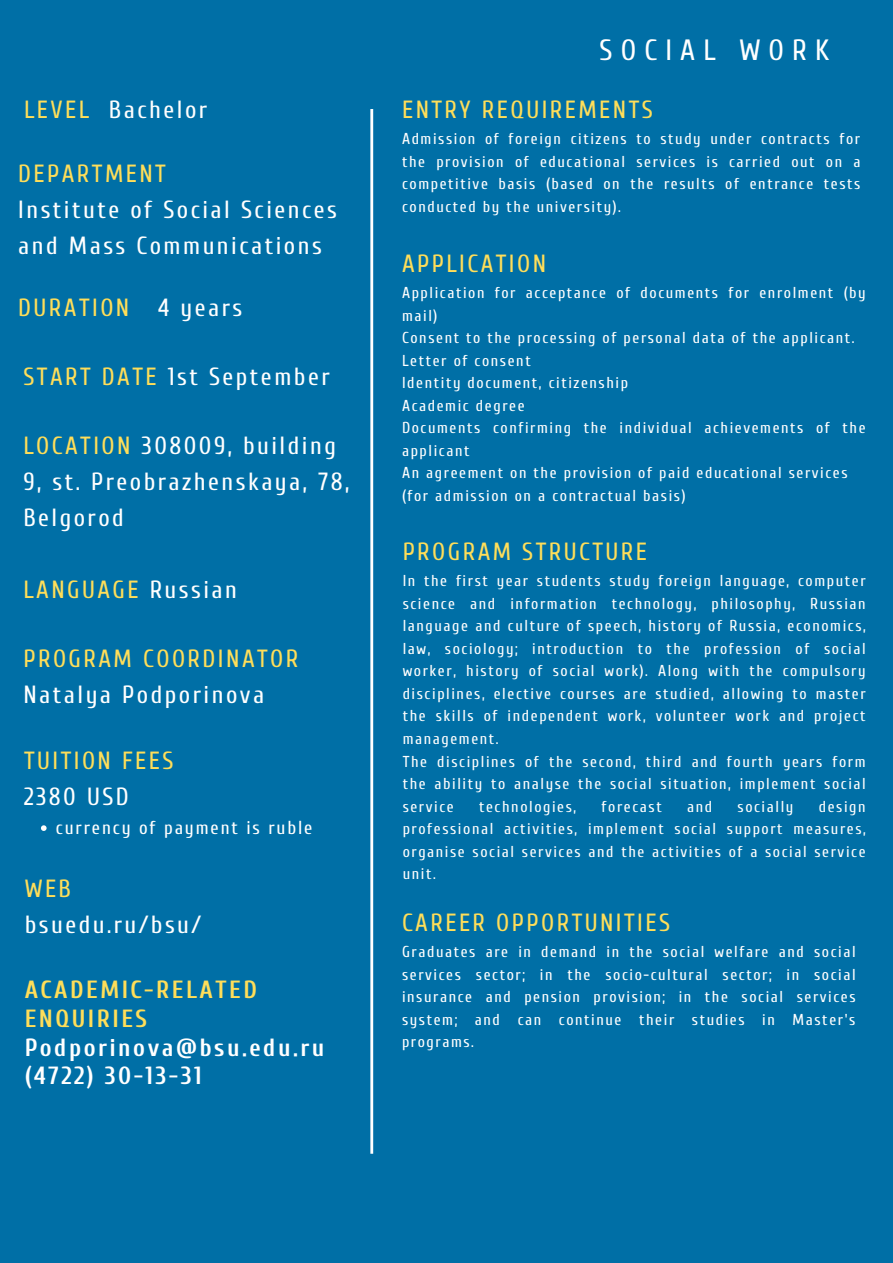
<style>
.page{position:relative;width:893px;height:1263px;background:#006fa6}
.page>*{position:absolute;margin:0;border:0;box-sizing:border-box;transform-origin:0 0}
.t1{font:29.25px "Cuprum";letter-spacing:.28em;color:#fff}
.t2{font:24.75px/36px "Cuprum";letter-spacing:.1em;color:#fff}
.t3{font:24.75px "Cuprum";letter-spacing:.1em;color:#ffde59}
.t4{font:700 24.75px/28.7px "Cuprum";letter-spacing:.1em;color:#fff}
.t5{font:700 24.75px/28.7px "Cuprum";letter-spacing:.1em;color:#ffde59}
.t6{font:24.75px "Cuprum";letter-spacing:.1em;color:#fefefe}
.t7{font:18.75px "Cuprum";letter-spacing:.1em;color:#fff}
.t8{font:15.75px/22.5px "Cuprum";letter-spacing:.1em;color:#fff;text-align:justify}
.t9{font:15.75px/22.5px "Cuprum";letter-spacing:.1em;color:#fefefe}
.s1{color:#ffde59}
.s2{color:#fff}
</style>
<div class="page">
<svg style="left:41px;top:825px;width:6px;height:6px"></svg>
<hr style="left:370px;top:109px;width:3px;height:1045px;background:#fff">
<h2 class="t6" style="left:24px;top:96px;width:185px"><span class="s1">LEVEL</span> Bachelor</h2>
<h2 class="t3" style="left:18px;top:160px;width:149px">DEPARTMENT</h2>
<h2 class="t2" style="left:18px;top:192px;width:320px">Institute of Social Sciences and Mass Communications</h2>
<h2 class="t3" style="left:18px;top:294px;width:225px">DURATION <span class="s2">4 years</span></h2>
<h2 class="t2" style="left:23px;top:359px;width:308px"><span class="s1">START DATE</span> 1st September</h2>
<h2 class="t2" style="left:23px;top:428px;width:327px"><span class="s1">LOCATION</span> 308009, building<br>9, st. Preobrazhenskaya, 78,<br>Belgorod</h2>
<h2 class="t3" style="left:23px;top:575px;width:215px">LANGUAGE <span class="s2">Russian</span></h2>
<h2 class="t3" style="left:23px;top:644px;width:276px">PROGRAM COORDINATOR</h2>
<h2 class="t2" style="left:23px;top:677px;width:242px">Natalya Podporinova</h2>
<h2 class="t3" style="left:24px;top:746px;width:151px">TUITION FEES</h2>
<h2 class="t2" style="left:24px;top:779px;width:106px">2380 USD</h2>
<p class="t7" style="left:56px;top:817px;width:258px">currency of payment is ruble</p>
<h2 class="t3" style="left:25px;top:875px;width:48px">WEB</h2>
<h2 class="t2" style="left:25px;top:907px;width:178px">bsuedu.ru/bsu/</h2>
<h2 class="t5" style="left:25px;top:976px;width:234px">ACADEMIC-RELATED<br>ENQUIRIES</h2>
<h2 class="t4" style="left:25px;top:1033px;width:301px">Podporinova@bsu.edu.ru (4722) 30-13-31</h2>
<h1 class="t1" style="left:599px;top:34px;width:232px">SOCIAL WORK</h1>
<h2 class="t3" style="left:402px;top:96px;width:252px">ENTRY REQUIREMENTS</h2>
<p class="t8" style="left:402px;top:128px;width:460px">Admission of foreign citizens to study under contracts for the provision of educational services is carried out on a competitive basis (based on the results of entrance tests conducted by the university).</p>
<h2 class="t3" style="left:402px;top:249px;width:145px">APPLICATION</h2>
<p class="t8" style="left:402px;top:282px;width:465px;text-align:left">Application for acceptance of documents for enrolment (by mail)<br>Consent to the processing of personal data of the applicant.<br>Letter of consent<br>Identity document, citizenship<br>Academic degree<br>Documents confirming the individual achievements of the applicant<br>An agreement on the provision of paid educational services (for admission on a contractual basis)</p>
<h2 class="t3" style="left:403px;top:538px;width:246px">PROGRAM STRUCTURE</h2>
<p class="t9" style="left:403px;top:570px;width:465px">In the first year students study foreign language, computer science and information technology, philosophy, Russian language and culture of speech, history of Russia, economics, law, sociology; introduction to the profession of social worker, history of social work). Along with the compulsory disciplines, elective courses are studied, allowing to master the skills of independent work, volunteer work and project management.<br>The disciplines of the second, third and fourth years form the ability to analyse the social situation, implement social service</p>
<p class="t9" style="left:403px;top:795px;width:465px;text-align:justify;text-indent:416px">design professional activities, implement social support measures, organise social services and the activities of a social service unit.</p>
<p class="t9" style="left:479px;top:795px;width:99px">technologies,</p>
<p class="t9" style="left:601px;top:795px;width:62px">forecast</p>
<p class="t9" style="left:687px;top:795px;width:27px">and</p>
<p class="t9" style="left:737px;top:795px;width:57px">socially</p>
<h2 class="t3" style="left:402px;top:908px;width:269px">CAREER OPPORTUNITIES</h2>
<p class="t8" style="left:402px;top:941px;width:455px">Graduates are in demand in the social welfare and social services sector; in the socio-cultural sector; in social insurance and pension provision; in the social services system; and can continue their studies in Master's programs.</p>
</div>
